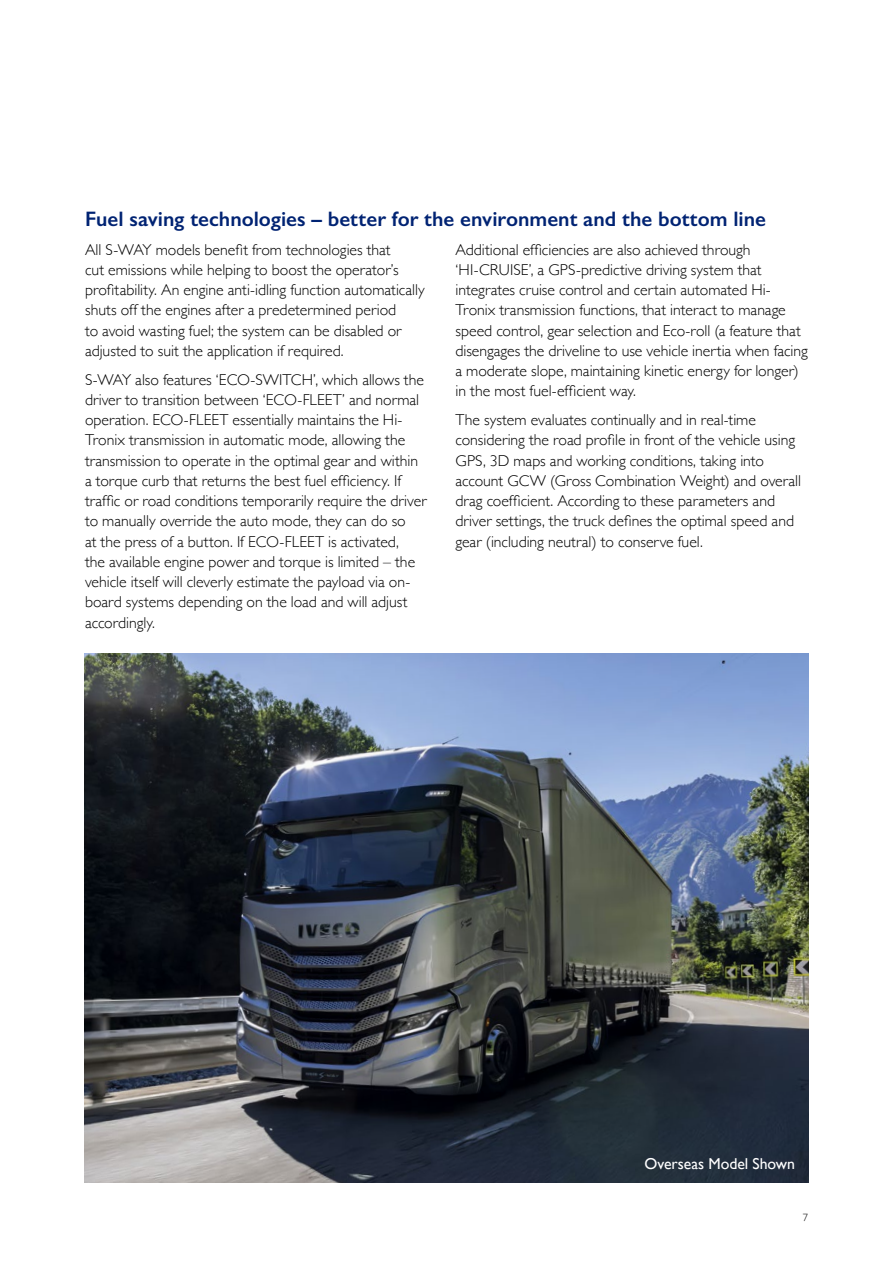
<style>
.page{position:relative;width:893px;height:1263px;background:#fff}
.page>*{position:absolute;margin:0;border:0;box-sizing:border-box;transform-origin:0 0}
.t1{font:600 21px "Gill Sans";color:#002373}
.t2{font:300 15.75px/20.2px "Gill Sans";color:#000}
.t3{font:15.75px "Gill Sans";color:#fff}
.t4{font:300 10.5px "Gill Sans";color:#000}
</style>
<div class="page">
<img style="left:84px;top:654px;width:725px;height:528px">
<h1 class="t1" style="left:85px;top:206px;width:682px">Fuel saving technologies – better for the environment and the bottom line</h1>
<p class="t2" style="left:85px;top:238px;width:341px">All S-WAY models benefit from technologies that<br>cut emissions while helping to boost the operator’s profitability. An engine anti-idling function automatically shuts off the engines after a predetermined period<br>to avoid wasting fuel; the system can be disabled or adjusted to suit the application if required.</p>
<p class="t2" style="left:85px;top:368px;width:343px">S-WAY also features ‘ECO-SWITCH’, which allows the driver to transition between ‘ECO-FLEET’ and normal operation. ECO-FLEET essentially maintains the Hi-Tronix transmission in automatic mode, allowing the transmission to operate in the optimal gear and within a torque curb that returns the best fuel efficiency. If traffic or road conditions temporarily require the driver to manually override the auto mode, they can do so<br>at the press of a button. If ECO-FLEET is activated,<br>the available engine power and torque is limited – the vehicle itself will cleverly estimate the payload via on&shy;board systems depending on the load and will adjust accordingly.</p>
<p class="t2" style="left:455px;top:239px;width:354px">Additional efficiencies are also achieved through ‘HI-CRUISE’, a GPS-predictive driving system that integrates cruise control and certain automated Hi-Tronix transmission functions, that interact to manage speed control, gear selection and Eco-roll (a feature that disengages the driveline to use vehicle inertia when facing a moderate slope, maintaining kinetic energy for longer) in the most fuel-efficient way.</p>
<p class="t2" style="left:455px;top:409px;width:347px">The system evaluates continually and in real-time considering the road profile in front of the vehicle using GPS, 3D maps and working conditions, taking into account GCW (Gross Combination Weight) and overall drag coefficient. According to these parameters and driver settings, the truck defines the optimal speed and gear (including neutral) to conserve fuel.</p>
<p class="t3" style="left:644px;top:1155px;width:152px">Overseas Model Shown</p>
<p class="t4" style="left:803px;top:1210px;width:7px">7</p>
</div>
